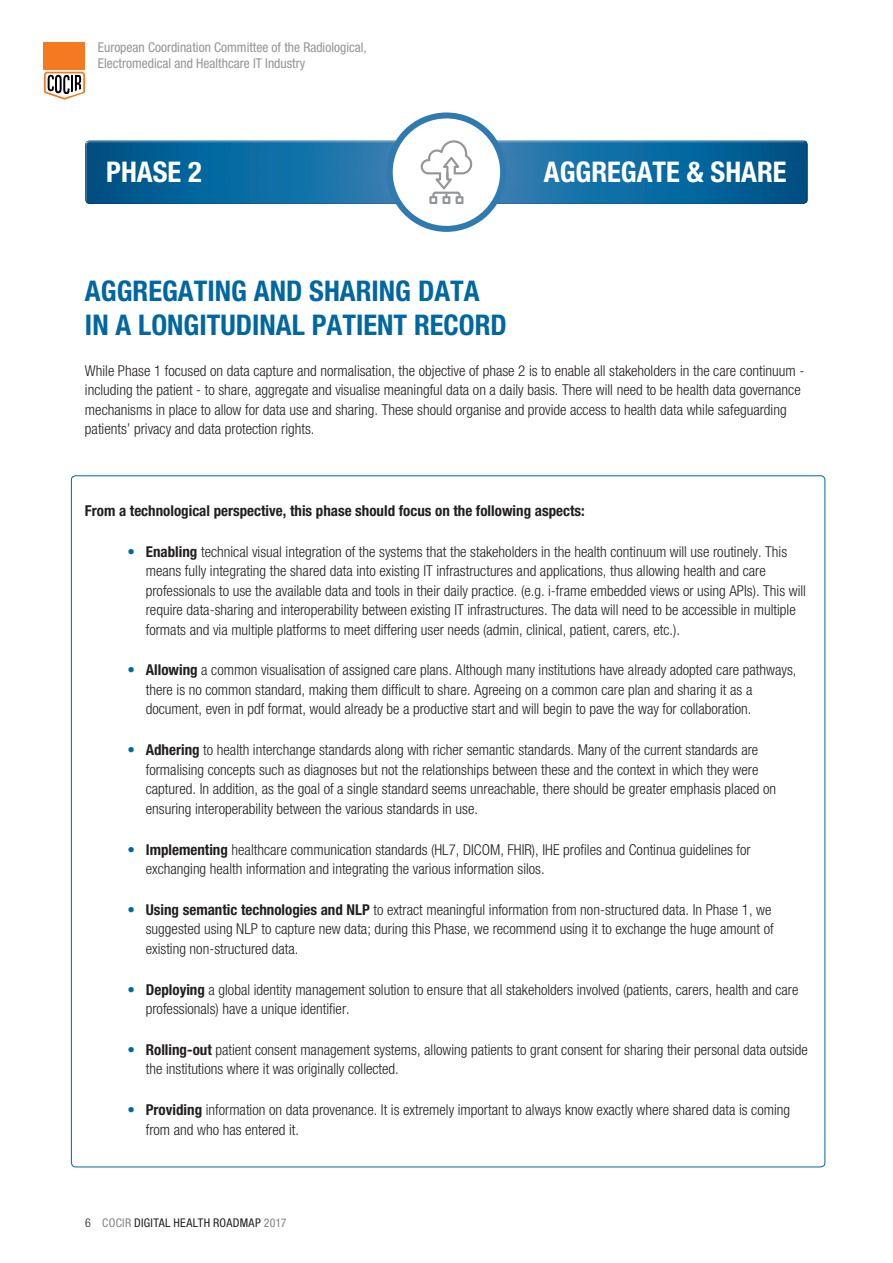
<style>
.page{position:relative;width:893px;height:1263px;background:#fff}
.page>*{position:absolute;margin:0;border:0;box-sizing:border-box;transform-origin:0 0}
.t1{font:700 condensed 28.5px/34.2px "Helvetica Neue LT Pro";color:#0167a0}
.t2{font:700 condensed 28.5px "Helvetica Neue LT Pro";color:#fff}
.t3{font:300 condensed 15px/19.5px "Helvetica Neue LT Pro";color:#231f20}
.t4{font:700 condensed 15px "Helvetica Neue LT Pro";color:#231f20}
.t5{font:condensed 13.5px/16.2px "Helvetica Neue LT Pro";color:#939598}
.t6{font:condensed 12px "Helvetica Neue LT Pro";letter-spacing:.025em;color:#231f20}
.s1{color:#0167a0}
.s2{font-weight:700}
.s3{font-weight:300}
.s4{color:#808285}
</style>
<div class="page">
<svg style="left:44px;top:72px;width:41px;height:28px"></svg>
<div style="left:44px;top:43px;width:41px;height:27px;background:#f47921"></div>
<div style="left:84px;top:139px;width:724px;height:65px;background:#231f20;opacity:.75"></div>
<div style="left:390px;top:115px;width:113px;height:114px;background:#fff;border-radius:50%"></div>
<div style="left:387px;top:112px;width:119px;height:120px;border:6px solid #2f7aae;border-radius:50%"></div>
<div style="left:429px;top:196px;width:8px;height:8px;border:2px solid #939598"></div>
<div style="left:442px;top:196px;width:8px;height:8px;border:2px solid #939598"></div>
<div style="left:456px;top:196px;width:7px;height:8px;border:2px solid #939598"></div>
<svg style="left:420px;top:140px;width:53px;height:59px"></svg>
<p class="t5" style="left:98px;top:39px;width:270px">European Coordination Committee of the Radiological,<br>Electromedical and Healthcare IT Industry</p>
<h1 class="t2" style="left:106px;top:155px;width:97px">PHASE 2</h1>
<h1 class="t2" style="left:544px;top:155px;width:244px">AGGREGATE &amp; SHARE</h1>
<h1 class="t1" style="left:85px;top:273px;width:423px">AGGREGATING AND SHARING DATA<br>IN A LONGITUDINAL PATIENT RECORD</h1>
<p class="t3" style="left:85px;top:361px;width:721px">While Phase 1 focused on data capture and normalisation, the objective of phase 2 is to enable all stakeholders in the care continuum - including the patient - to share, aggregate and visualise meaningful data on a daily basis. There will need to be health data governance mechanisms in place to allow for data use and sharing. These should organise and provide access to health data while safeguarding patients’ privacy and data protection rights.</p>
<p class="t4" style="left:85px;top:501px;width:501px">From a technological perspective, this phase should focus on the following aspects:</p>
<p class="t3" style="left:146px;top:541px;width:662px;text-indent:-18px"><span class="s1">•</span> <span class="s2">Enabling</span> technical visual integration of the systems that the stakeholders in the health continuum will use routinely. This means fully integrating the shared data into existing IT infrastructures and applications, thus allowing health and care professionals to use the available data and tools in their daily practice. (e.g. i-frame embedded views or using APIs). This will require data-sharing and interoperability between existing IT infrastructures. The data will need to be accessible in multiple formats and via multiple platforms to meet differing user needs (admin, clinical, patient, carers, etc.).</p>
<p class="t3" style="left:146px;top:660px;width:652px;text-indent:-18px"><span class="s1">•</span> <span class="s2">Allowing</span> a common visualisation of assigned care plans. Although many institutions have already adopted care pathways, there is no common standard, making them difficult to share. Agreeing on a common care plan and sharing it as a document, even in pdf format, would already be a productive start and will begin to pave the way for collaboration.</p>
<p class="t3" style="left:146px;top:740px;width:632px;text-indent:-18px"><span class="s1">•</span> <span class="s2">Adhering</span> to health interchange standards along with richer semantic standards. Many of the current standards are formalising concepts such as diagnoses but not the relationships between these and the context in which they were captured. In addition, as the goal of a single standard seems unreachable, there should be greater emphasis placed on ensuring interoperability between the various standards in use.</p>
<p class="t3" style="left:146px;top:839px;width:606px;text-indent:-18px"><span class="s1">•</span> <span class="s2">Implementing</span> healthcare communication standards (HL7, DICOM, FHIR), IHE profiles and Continua guidelines for exchanging health information and integrating the various information silos.</p>
<p class="t3" style="left:146px;top:899px;width:629px;text-indent:-18px"><span class="s1">•</span> <span class="s2">Using semantic technologies and NLP</span> to extract meaningful information from non-structured data. In Phase 1, we suggested using NLP to capture new data; during this Phase, we recommend using it to exchange the huge amount of existing non-structured data.</p>
<p class="t3" style="left:146px;top:979px;width:654px;text-indent:-18px"><span class="s1">•</span> <span class="s2">Deploying</span> a global identity management solution to ensure that all stakeholders involved (patients, carers, health and care professionals) have a unique identifier.</p>
<p class="t3" style="left:146px;top:1039px;width:664px;text-indent:-18px"><span class="s1">•</span> <span class="s2">Rolling-out</span> patient consent management systems, allowing patients to grant consent for sharing their personal data outside the institutions where it was originally collected.</p>
<p class="t3" style="left:146px;top:1100px;width:646px;text-indent:-18px"><span class="s1">•</span> <span class="s2">Providing</span> information on data provenance. It is extremely important to always know exactly where shared data is coming from and who has entered it.</p>
<p class="t6" style="left:85px;top:1216px;width:203px"><span class="s3">6</span> <span class="s4">COCIR</span> DIGITAL HEALTH ROADMAP <span class="s4">2017</span></p>
</div>
